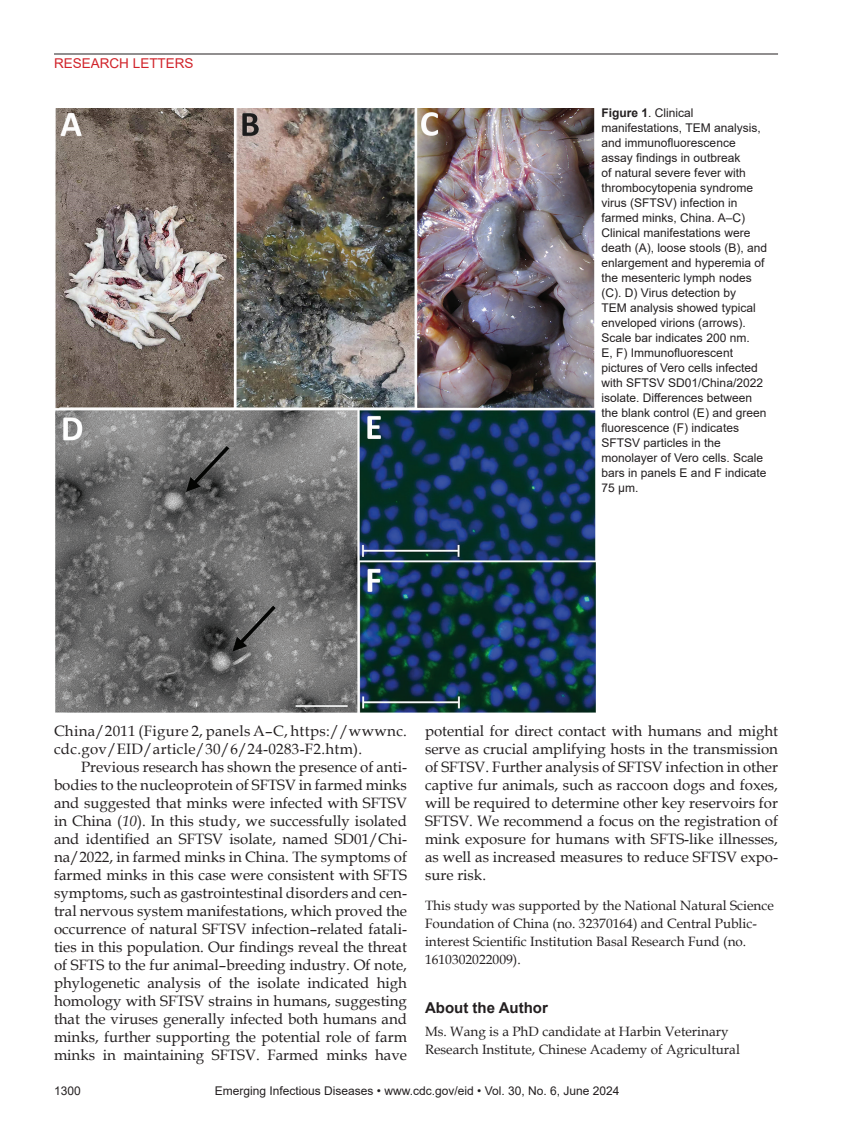
<style>
.page{position:relative;width:851px;height:1134px;background:#fff}
.page>*{position:absolute;margin:0;border:0;box-sizing:border-box;transform-origin:0 0}
.Body_Text{font:15px/18px "Book Antiqua";color:#231f20;text-align:justify}
.Body_Text-2{font:15px/18px "Book Antiqua";letter-spacing:.02em;color:#231f20}
.Bio_Head{font:700 15px "Arial";color:#231f20}
.Acknowledgment{font:13.5px/18px "Book Antiqua";color:#231f20}
.Bio{font:13.5px/18px "Book Antiqua";color:#231f20}
.t1{font:13.5px "Arial";color:#d1232a}
.Figure_Legend{font:12px/15px "Arial";color:#231f20}
.s1{font-weight:700}
.s2{font-style:italic}
</style>
<div class="page">
<hr style="left:54px;top:54px;width:724px;height:1px;background:#231f20">
<img style="left:55px;top:108px;width:540px;height:604px">
<p class="t1" style="left:54px;top:54px;width:141px">RESEARCH LETTERS</p>
<p class="Figure_Legend" style="left:601px;top:105px;width:167px"><span class="s1">Figure 1</span>. Clinical manifestations, TEM analysis, and immunofluorescence assay findings in outbreak<br>of natural severe fever with thrombocytopenia syndrome virus (SFTSV) infection in farmed minks, China. A–C)<br>Clinical manifestations were death (A), loose stools (B), and enlargement and hyperemia of the mesenteric lymph nodes (C). D) Virus detection by<br>TEM analysis showed typical enveloped virions (arrows).<br>Scale bar indicates 200 nm.<br>E, F) Immunofluorescent pictures of Vero cells infected with SFTSV SD01/China/2022 isolate. Differences between the blank control (E) and green fluorescence (F) indicates<br>SFTSV particles in the monolayer of Vero cells. Scale bars in panels E and F indicate<br>75 µm.</p>
<p class="Body_Text-2" style="left:54px;top:721px;width:354px">China/2011 (Figure 2, panels A–C, https://wwwnc. cdc.gov/EID/article/30/6/24-0283-F2.htm).</p>
<p class="Body_Text" style="left:54px;top:757px;width:354px;text-indent:27px">Previous research has shown the presence of anti&shy;bodies to the nucleoprotein of SFTSV in farmed minks and suggested that minks were infected with SFTSV in China (<span class="s2">10</span>). In this study, we successfully isolated and identified an SFTSV isolate, named SD01/Chi&shy;na/2022, in farmed minks in China. The symptoms of farmed minks in this case were consistent with SFTS symptoms, such as gastrointestinal disorders and cen&shy;tral nervous system manifestations, which proved the occurrence of natural SFTSV infection–related fatali&shy;ties in this population. Our findings reveal the threat of SFTS to the fur animal–breeding industry. Of note, phylogenetic analysis of the isolate indicated high homology with SFTSV strains in humans, suggesting that the viruses generally infected both humans and minks, further supporting the potential role of farm minks in maintaining SFTSV. Farmed minks have</p>
<p class="Body_Text" style="left:425px;top:721px;width:354px">potential for direct contact with humans and might serve as crucial amplifying hosts in the transmission of SFTSV. Further analysis of SFTSV infection in other captive fur animals, such as raccoon dogs and foxes, will be required to determine other key reservoirs for SFTSV. We recommend a focus on the registration of mink exposure for humans with SFTS-like illnesses, as well as increased measures to reduce SFTSV expo&shy;sure risk.</p>
<p class="Acknowledgment" style="left:425px;top:896px;width:350px">This study was supported by the National Natural Science Foundation of China (no. 32370164) and Central Public&shy;interest Scientific Institution Basal Research Fund (no.<br>1610302022009).</p>
<p class="Bio_Head" style="left:425px;top:997px;width:124px">About the Author</p>
<p class="Bio" style="left:425px;top:1022px;width:316px">Ms. Wang is a PhD candidate at Harbin Veterinary<br>Research Institute, Chinese Academy of Agricultural</p>
<p class="Figure_Legend" style="left:54px;top:1084px;width:28px">1300</p>
<p class="Figure_Legend" style="left:215px;top:1084px;width:406px">Emerging Infectious Diseases • www.cdc.gov/eid • Vol. 30, No. 6, June 2024</p>
</div>
